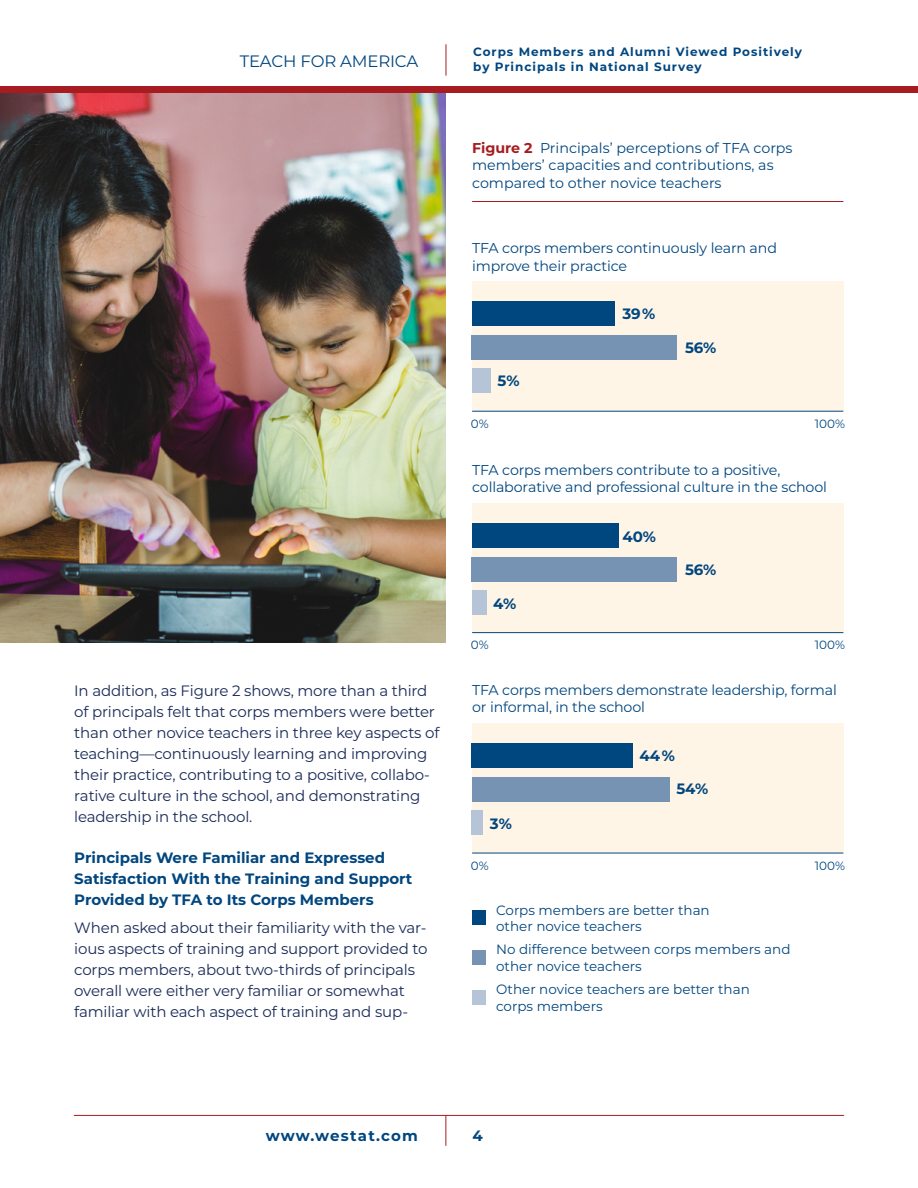
<style>
.page{position:relative;width:918px;height:1188px;background:#fff}
.page>*{position:absolute;margin:0;border:0;box-sizing:border-box;transform-origin:0 0}
.t1{font:16.5px "Montserrat";letter-spacing:-.01em;color:#00467f}
.t2{font:15px/21px "Montserrat";letter-spacing:-.01em;color:#192a56}
.t3{font:700 15px/21px "Montserrat";color:#00467f}
.t4{font:700 15px "Montserrat";letter-spacing:.08em;color:#00467f}
.t5{font:14.25px/17.2px "Montserrat";letter-spacing:-.01em;color:#00467f}
.t6{font:13.5px/16.5px "Montserrat";color:#00467f}
.t7{font:700 12px/15px "Montserrat";letter-spacing:.08em;color:#00467f}
.t8{font:12px "Montserrat";color:#00467f}
.s1{font-weight:700;color:#a61c20}
</style>
<div class="page">
<hr style="left:74px;top:1115px;width:770px;height:1px;background:#a61c20">
<hr style="left:446px;top:44px;width:1px;height:32px;background:#a61c20">
<hr style="left:446px;top:1115px;width:1px;height:31px;background:#a61c20">
<img style="left:0;top:93px;width:446px;height:550px">
<div style="left:0;top:86px;width:918px;height:7px;background:#a61c20"></div>
<hr style="left:472px;top:201px;width:371px;height:1px;background:#a61c20">
<div style="left:472px;top:724px;width:371px;height:129px;background:#fff5e6"></div>
<div style="left:472px;top:743px;width:161px;height:25px;background:#00467f"></div>
<div style="left:472px;top:777px;width:198px;height:24px;background:#7693b3"></div>
<div style="left:472px;top:811px;width:11px;height:24px;background:#b5c4d6"></div>
<div style="left:472px;top:911px;width:14px;height:14px;background:#00467f"></div>
<div style="left:472px;top:950px;width:14px;height:15px;background:#7693b3"></div>
<div style="left:472px;top:990px;width:14px;height:15px;background:#b5c4d6"></div>
<hr style="left:472px;top:853px;width:371px;height:1px;background:#00467f">
<div style="left:472px;top:504px;width:371px;height:129px;background:#fff5e6"></div>
<div style="left:472px;top:524px;width:146px;height:24px;background:#00467f"></div>
<div style="left:472px;top:557px;width:205px;height:24px;background:#7693b3"></div>
<div style="left:472px;top:591px;width:15px;height:24px;background:#b5c4d6"></div>
<hr style="left:472px;top:632px;width:371px;height:1px;background:#00467f">
<div style="left:472px;top:282px;width:371px;height:129px;background:#fff5e6"></div>
<div style="left:472px;top:302px;width:143px;height:24px;background:#00467f"></div>
<div style="left:472px;top:335px;width:205px;height:24px;background:#7693b3"></div>
<div style="left:472px;top:369px;width:18px;height:24px;background:#b5c4d6"></div>
<hr style="left:472px;top:411px;width:371px;height:1px;background:#00467f">
<p class="t1" style="left:240px;top:50px;width:180px">TEACH FOR AMERICA</p>
<p class="t7" style="left:473px;top:44px;width:330px">Corps Members and Alumni Viewed Positively by Principals in National Survey</p>
<p class="t5" style="left:472px;top:139px;width:322px"><span class="s1">Figure 2</span> Principals’ perceptions of TFA corps members’ capacities and contributions, as compared to other novice teachers</p>
<p class="t5" style="left:472px;top:239px;width:306px">TFA corps members continuously learn and improve their practice</p>
<p class="t3" style="left:498px;top:370px;width:23px">5%</p>
<p class="t3" style="left:622px;top:302px;width:35px">39 %</p>
<p class="t3" style="left:685px;top:336px;width:33px">56%</p>
<p class="t8" style="left:471px;top:415px;width:19px">0%</p>
<p class="t8" style="left:815px;top:415px;width:32px">100%</p>
<p class="t5" style="left:472px;top:461px;width:356px">TFA corps members contribute to a positive, collaborative and professional culture in the school</p>
<p class="t3" style="left:493px;top:592px;width:25px">4%</p>
<p class="t3" style="left:622px;top:525px;width:35px">40%</p>
<p class="t3" style="left:685px;top:558px;width:33px">56%</p>
<p class="t2" style="left:74px;top:680px;width:367px">In addition, as Figure 2 shows, more than a third of principals felt that corps members were better than other novice teachers in three key aspects of teaching—continuously learning and improving their practice, contributing to a positive, collabo&shy;rative culture in the school, and demonstrating leadership in the school.</p>
<p class="t3" style="left:74px;top:847px;width:340px">Principals Were Familiar and Expressed<br>Satisfaction With the Training and Support<br>Provided by TFA to Its Corps Members</p>
<p class="t2" style="left:74px;top:917px;width:355px">When asked about their familiarity with the var&shy;ious aspects of training and support provided to corps members, about two-thirds of principals overall were either very familiar or somewhat familiar with each aspect of training and sup-</p>
<p class="t8" style="left:471px;top:637px;width:19px">0%</p>
<p class="t8" style="left:815px;top:637px;width:32px">100%</p>
<p class="t5" style="left:472px;top:681px;width:366px">TFA corps members demonstrate leadership, formal or informal, in the school</p>
<p class="t3" style="left:640px;top:744px;width:37px">44 %</p>
<p class="t3" style="left:490px;top:812px;width:23px">3%</p>
<p class="t3" style="left:676px;top:778px;width:33px">54%</p>
<p class="t8" style="left:471px;top:857px;width:19px">0%</p>
<p class="t8" style="left:815px;top:857px;width:32px">100%</p>
<p class="t6" style="left:496px;top:901px;width:215px">Corps members are better than other novice teachers</p>
<p class="t6" style="left:496px;top:941px;width:296px">No difference between corps members and other novice teachers</p>
<p class="t6" style="left:496px;top:981px;width:255px">Other novice teachers are better than corps members</p>
<p class="t4" style="left:266px;top:1125px;width:154px">www.westat.com</p>
<p class="t3" style="left:472px;top:1124px;width:12px">4</p>
</div>
